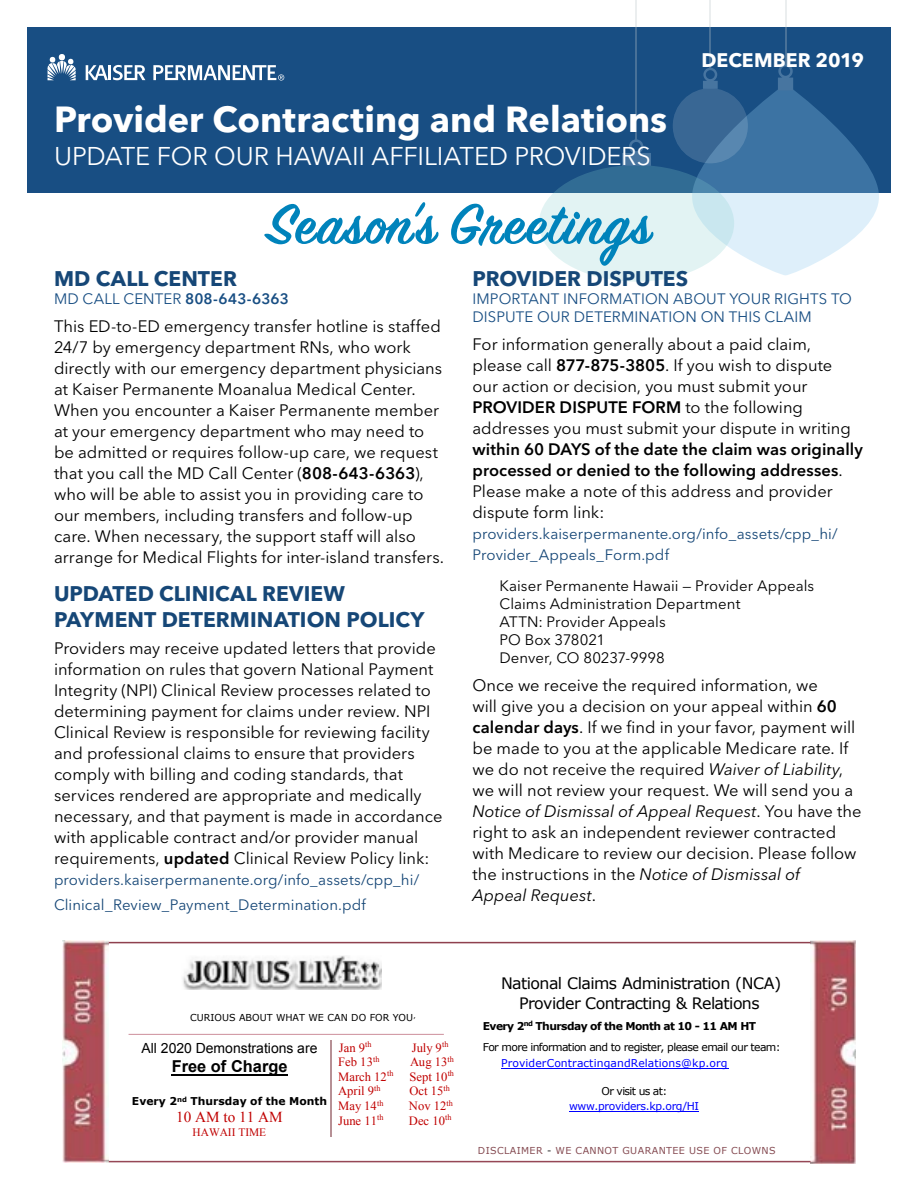
<style>
.page{position:relative;width:918px;height:1188px;background:#fff}
.page>*{position:absolute;margin:0;border:0;box-sizing:border-box;transform-origin:0 0}
.t1{font:600 63px "Sign Painter House Script";letter-spacing:.03em;color:#0083bb}
.t2{font:700 36px "Avenir Next LT Pro";color:#fff}
.t3{font:25.5px "Avenir Next LT Pro";letter-spacing:-.005em;color:#fff}
.t4{font:700 21px/25.2px "Avenir Next LT Pro";color:#164777}
.t5{font:700 19.5px "Avenir Next LT Pro";color:#fff}
.t6{font:16.5px/21px "Avenir Next LT Pro";color:#000}
.t7{font:600 16.5px/21px "Avenir Next LT Pro";letter-spacing:.005em;color:#000}
.t8{font:700 16.35px "Arial";color:#000}
.t9{font:15.75px/20.1px "Verdana";letter-spacing:-.035em;color:#000;text-align:center}
.t10{font:15.15px "Times New Roman";color:#c00000}
.t11{font:15px/25.2px "Avenir Next LT Pro";letter-spacing:.005em;color:#164777}
.t12{font:15px/18px "Avenir Next LT Pro";letter-spacing:.005em;color:#000}
.t13{font:15px/18px "Avenir Next LT Pro";letter-spacing:.01em;color:#184e83}
.t14{font:13.95px "Arial";color:#000}
.t15{font:12.6px "Times New Roman";color:#c00000}
.t16{font:11.4px "Times New Roman";color:#c00000}
.t17{font:10.8px/20.9px "Verdana";letter-spacing:-.055em;color:#000}
.t18{font:10.8px "Verdana";letter-spacing:.01em;color:#00f}
.t19{font:700 10.8px "Verdana";color:#000}
.t20{font:10.8px "Verdana";letter-spacing:-.03em;color:#00f}
.t21{font:9.6px "Verdana";letter-spacing:.045em;color:#854b52}
.t22{font:9.6px "Verdana";color:#000}
.s1{font-weight:600}
.s2{font-weight:400}
.s3{font-style:italic}
.s4{font-weight:700}
.s5{color:#000}
</style>
<div class="page">
<div style="left:27px;top:27px;width:864px;height:165px;background:#184e83"></div>
<hr style="left:785px;top:0;width:1px;height:65px;background:#bcc6cc">
<svg style="left:539px;top:165px;width:195px;height:117px;background:#bed8e0"></svg>
<hr style="left:636px;top:0;width:1px;height:142px;background:#bcc6cc">
<svg style="left:622px;top:139px;width:29px;height:27px"></svg>
<hr style="left:710px;top:0;width:1px;height:69px;background:#bcc6cc">
<div style="left:673px;top:88px;width:75px;height:75px;background:#396794;border-radius:50%"></div>
<svg style="left:692px;top:64px;width:187px;height:211px"></svg>
<svg style="left:47px;top:54px;width:29px;height:26px"></svg>
<svg style="left:86px;top:65px;width:59px;height:15px"></svg>
<svg style="left:153px;top:65px;width:131px;height:16px"></svg>
<hr style="left:172px;top:1074px;width:116px;height:2px;background:#000">
<hr style="left:330px;top:1040px;width:2px;height:97px;background:#b69095">
<img style="left:182px;top:956px;width:200px;height:34px">
<img style="left:63px;top:940px;width:46px;height:223px">
<img style="left:810px;top:940px;width:45px;height:224px">
<hr style="left:501px;top:1068px;width:227px;height:1px;background:#00f">
<hr style="left:569px;top:1111px;width:130px;height:1px;background:#00f">
<hr style="left:129px;top:1034px;width:315px;height:1px;background:#cd8f9b">
<hr style="left:109px;top:942px;width:702px;height:1px;background:#8f404e">
<hr style="left:109px;top:1161px;width:702px;height:1px;background:#964756">
<h2 class="t2" style="left:54px;top:97px;width:615px">Provider Contracting and Relations</h2>
<h3 class="t3" style="left:54px;top:141px;width:598px">UPDATE FOR OUR HAWAII AFFILIATED PROVIDERS</h3>
<h1 class="t1" style="left:267px;top:186px;width:385px">Season’s Greetings</h1>
<p class="t5" style="left:701px;top:48px;width:164px">DECEMBER 2019</p>
<p class="t4" style="left:54px;top:266px;width:185px">MD CALL CENTER</p>
<p class="t13" style="left:54px;top:290px;width:237px">MD CALL CENTER <span class="s1">808-643-6363</span></p>
<p class="t6" style="left:54px;top:315px;width:392px">This ED-to-ED emergency transfer hotline is staffed 24/7 by emergency department RNs, who work directly with our emergency department physicians at Kaiser Permanente Moanalua Medical Center.<br>When you encounter a Kaiser Permanente member at your emergency department who may need to be admitted or requires follow-up care, we request that you call the MD Call Center (<span class="s1">808-643-6363</span>), who will be able to assist you in providing care to our members, including transfers and follow-up care. When necessary, the support staff will also arrange for Medical Flights for inter-island transfers.</p>
<p class="t4" style="left:54px;top:581px;width:372px">UPDATED CLINICAL REVIEW<br>PAYMENT DETERMINATION POLICY</p>
<p class="t6" style="left:54px;top:638px;width:390px">Providers may receive updated letters that provide information on rules that govern National Payment Integrity (NPI) Clinical Review processes related to determining payment for claims under review. NPI Clinical Review is responsible for reviewing facility and professional claims to ensure that providers comply with billing and coding standards, that services rendered are appropriate and medically necessary, and that payment is made in accordance with applicable contract and/or provider manual requirements, <span class="s1">updated</span> Clinical Review Policy link:</p>
<p class="t11" style="left:54px;top:867px;width:367px">providers.kaiserpermanente.org/info_assets/cpp_hi/<br>Clinical_Review_Payment_Determination.pdf</p>
<p class="t4" style="left:472px;top:266px;width:217px">PROVIDER DISPUTES</p>
<p class="t13" style="left:472px;top:290px;width:381px">IMPORTANT INFORMATION ABOUT YOUR RIGHTS TO<br>DISPUTE OUR DETERMINATION ON THIS CLAIM</p>
<p class="t6" style="left:472px;top:333px;width:380px">For information generally about a paid claim, please call <span class="s1">877-875-3805</span>. If you wish to dispute our action or decision, you must submit your <span class="s1">PROVIDER DISPUTE FORM</span> to the following addresses you must submit your dispute in writing</p>
<p class="t7" style="left:472px;top:438px;width:392px">within 60 DAYS of the date the claim was originally processed or denied to the following addresses<span class="s2">.<br>Please make a note of this address and provider dispute form link:</span></p>
<p class="t11" style="left:472px;top:523px;width:367px;line-height:21px">providers.kaiserpermanente.org/info_assets/cpp_hi/<br>Provider_Appeals_Form.pdf</p>
<p class="t12" style="left:500px;top:577px;width:316px">Kaiser Permanente Hawaii — Provider Appeals<br>Claims Administration Department<br>ATTN: Provider Appeals<br>PO Box 378021<br>Denver, CO 80237-9998</p>
<p class="t6" style="left:472px;top:675px;width:391px">Once we receive the required information, we<br>will give you a decision on your appeal within <span class="s1">60 calendar days</span>. If we find in your favor, payment will be made to you at the applicable Medicare rate. If we do not receive the required <span class="s3">Waiver of Liability</span>, we will not review your request. We will send you a <span class="s3">Notice of Dismissal of Appeal Request</span>. You have the right to ask an independent reviewer contracted with Medicare to review our decision. Please follow the instructions in the <span class="s3">Notice of Dismissal of<br>Appeal Request</span>.</p>
<p class="t22" style="left:190px;top:1011px;width:227px">CURIOUS ABOUT WHAT WE CAN DO FOR YOU<sup>,</sup></p>
<p class="t14" style="left:142px;top:1039px;width:177px">All 2020 Demonstrations are</p>
<p class="t8" style="left:172px;top:1056px;width:117px">Free of Charge</p>
<p class="t19" style="left:132px;top:1094px;width:197px">Every 2<sup>nd</sup> Thursday of the Month</p>
<p class="t10" style="left:176px;top:1107px;width:108px">10 AM to 11 AM</p>
<p class="t16" style="left:193px;top:1125px;width:75px">HAWAII TIME</p>
<p class="t15" style="left:339px;top:1039px;width:34px">Jan 9<sup>th</sup></p>
<p class="t15" style="left:412px;top:1039px;width:38px">July 9<sup>th</sup></p>
<p class="t15" style="left:338px;top:1054px;width:43px">Feb 13<sup>th</sup></p>
<p class="t15" style="left:410px;top:1054px;width:45px">Aug 13<sup>th</sup></p>
<p class="t15" style="left:338px;top:1068px;width:57px">March 12<sup>th</sup></p>
<p class="t15" style="left:409px;top:1068px;width:46px">Sept 10<sup>th</sup></p>
<p class="t15" style="left:338px;top:1083px;width:44px">April 9<sup>th</sup></p>
<p class="t15" style="left:409px;top:1083px;width:42px">Oct 15<sup>th</sup></p>
<p class="t15" style="left:338px;top:1097px;width:47px">May 14<sup>th</sup></p>
<p class="t15" style="left:409px;top:1097px;width:46px">Nov 12<sup>th</sup></p>
<p class="t15" style="left:338px;top:1112px;width:47px">June 11<sup>th</sup></p>
<p class="t15" style="left:409px;top:1112px;width:44px">Dec 10<sup>th</sup></p>
<p class="t9" style="left:501px;top:973px;width:282px">National Claims Administration (NCA)<br>Provider Contracting &amp; Relations</p>
<p class="t17" style="left:483px;top:1015px;width:299px"><span class="s4">Every 2</span><sup>nd</sup> <span class="s4">Thursday of the Month at 10 - 11 AM HT<br></span>For more information and to register, please email our team:</p>
<p class="t18" style="left:501px;top:1056px;width:228px">ProviderContractingandRelations@kp.org</p>
<p class="t17" style="left:602px;top:1081px;width:67px">Or visit us at:</p>
<p class="t20" style="left:569px;top:1099px;width:131px">www.providers.kp.org/HI</p>
<p class="t21" style="left:478px;top:1144px;width:299px">DISCLAIMER <span class="s5">-</span> WE CANNOT GUARANTEE USE OF CLOWNS</p>
</div>
